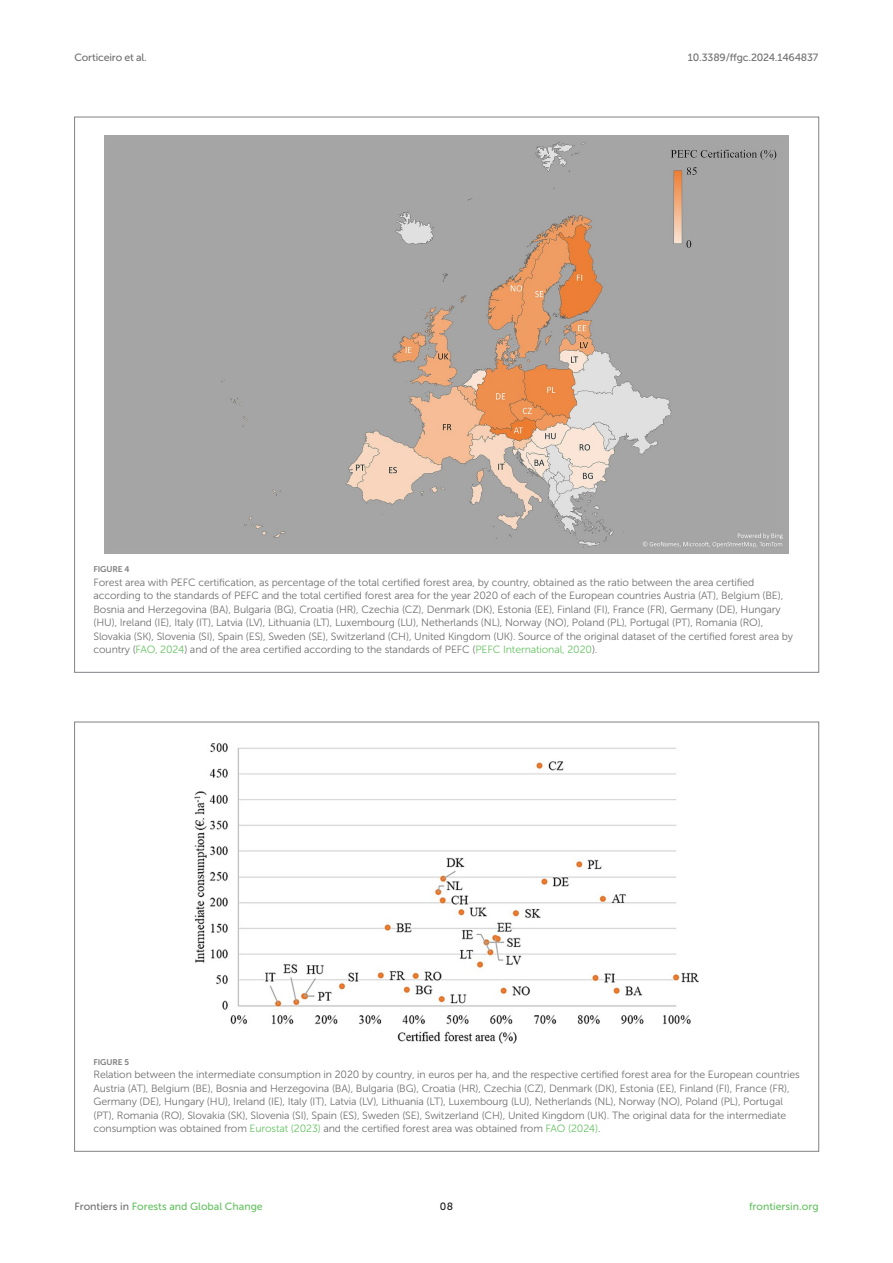
<style>
.page{position:relative;width:893px;height:1263px;background:#fff}
.page>*{position:absolute;margin:0;border:0;box-sizing:border-box;transform-origin:0 0}
.FIG_LEG{font:10.5px/13.5px "Museo Sans 300";letter-spacing:-.01em;color:#706f70}
.t1{font:10.5px "Museo Sans 500";color:#65c161}
.t2{font:10.5px "Museo Sans 500";letter-spacing:-.015em;color:#706f70}
.t3{font:10.5px "Museo Sans 500";color:#1b1c1b}
.FIG_HD{font:8.25px "Museo Sans 700";letter-spacing:-.01em;color:#7e7f7f}
.s1{color:#65c161}
.s2{color:#706f70}
</style>
<div class="page">
<img style="left:104px;top:136px;width:685px;height:418px">
<img style="left:194px;top:743px;width:505px;height:301px">
<p class="t2" style="left:74px;top:51px;width:74px">Corticeiro et al.</p>
<p class="t2" style="left:688px;top:51px;width:132px">10.3389/ffgc.2024.1464837</p>
<p class="FIG_HD" style="left:94px;top:565px;width:37px">FIGURE 4</p>
<p class="FIG_LEG" style="left:94px;top:576px;width:701px">Forest area with PEFC certification, as percentage of the total certified forest area, by country, obtained as the ratio between the area certified according to the standards of PEFC and the total certified forest area for the year 2020 of each of the European countries Austria (AT), Belgium (BE), Bosnia and Herzegovina (BA), Bulgaria (BG), Croatia (HR), Czechia (CZ), Denmark (DK), Estonia (EE), Finland (FI), France (FR), Germany (DE), Hungary (HU), Ireland (IE), Italy (IT), Latvia (LV), Lithuania (LT), Luxembourg (LU), Netherlands (NL), Norway (NO), Poland (PL), Portugal (PT), Romania (RO), Slovakia (SK), Slovenia (SI), Spain (ES), Sweden (SE), Switzerland (CH), United Kingdom (UK). Source of the original dataset of the certified forest area by country (<span class="s1">FAO, 2024</span>) and of the area certified according to the standards of PEFC (<span class="s1">PEFC International, 2020</span>).</p>
<p class="FIG_HD" style="left:94px;top:1057px;width:37px">FIGURE 5</p>
<p class="FIG_LEG" style="left:94px;top:1068px;width:708px">Relation between the intermediate consumption in 2020 by country, in euros per ha, and the respective certified forest area for the European countries Austria (AT), Belgium (BE), Bosnia and Herzegovina (BA), Bulgaria (BG), Croatia (HR), Czechia (CZ), Denmark (DK), Estonia (EE), Finland (FI), France (FR), Germany (DE), Hungary (HU), Ireland (IE), Italy (IT), Latvia (LV), Lithuania (LT), Luxembourg (LU), Netherlands (NL), Norway (NO), Poland (PL), Portugal (PT), Romania (RO), Slovakia (SK), Slovenia (SI), Spain (ES), Sweden (SE), Switzerland (CH), United Kingdom (UK). The original data for the intermediate consumption was obtained from <span class="s1">Eurostat (2023)</span> and the certified forest area was obtained from <span class="s1">FAO (2024)</span>.</p>
<p class="t1" style="left:74px;top:1200px;width:190px"><span class="s2">Frontiers in</span> Forests and Global Change</p>
<p class="t3" style="left:440px;top:1200px;width:15px">08</p>
<p class="t1" style="left:749px;top:1200px;width:71px">frontiersin.org</p>
</div>
